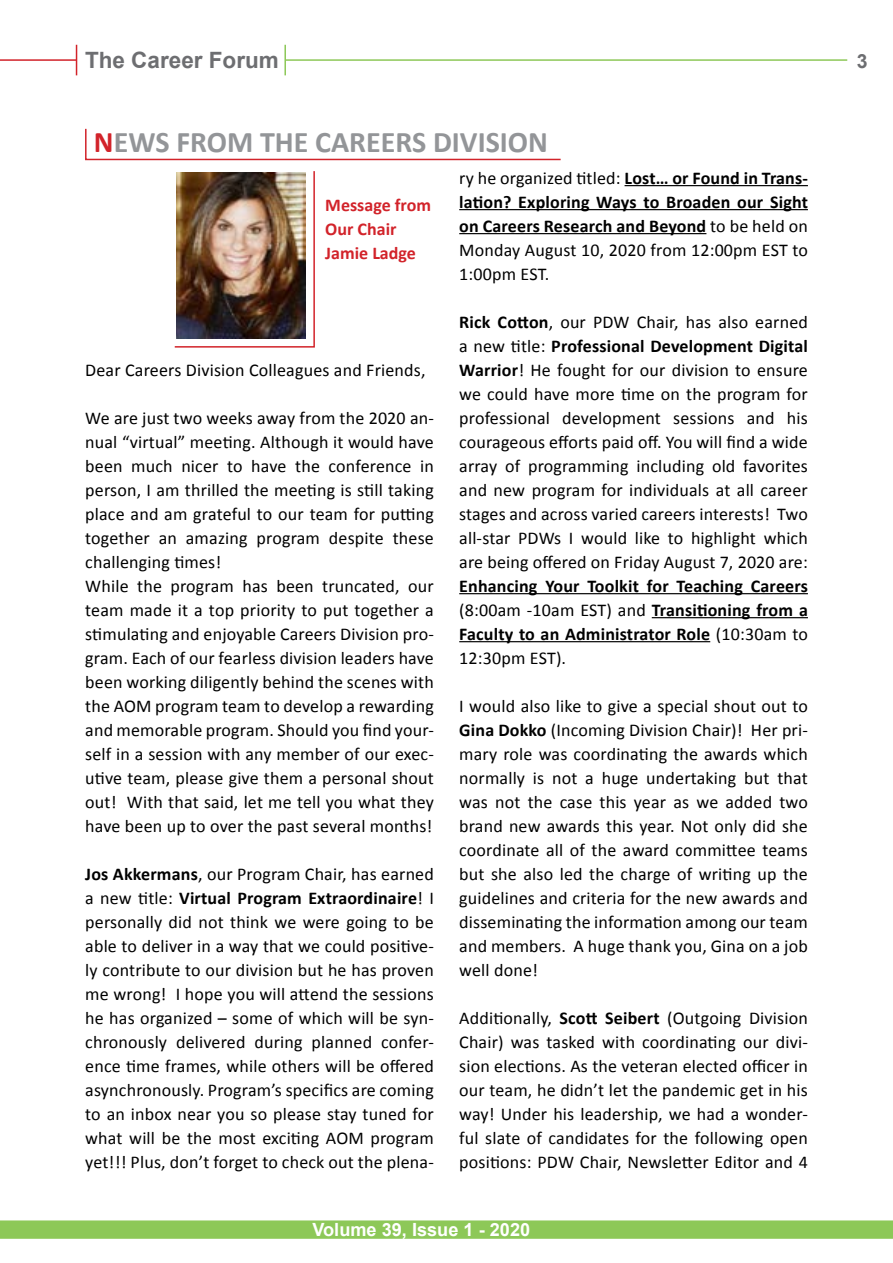
<style>
.page{position:relative;width:893px;height:1263px;background:#fff}
.page>*{position:absolute;margin:0;border:0;box-sizing:border-box;transform-origin:0 0}
.t1{font:700 30px "Calibri";color:#939598}
.t2{font:700 22.5px "Arial";color:#6d6e71}
.t3{font:700 19.5px "Arial";color:#6d6e71}
.t4{font:700 18.15px "Arial";color:#fff}
.t5{font:18px/24px "Calibri";letter-spacing:.01em;color:#000;text-align:justify}
.t6{font:700 18px/24px "Calibri";letter-spacing:.01em;color:#000;text-align:justify}
.t7{font:700 18px/24px "Calibri";color:#d2232a}
.s1{color:#d2232a}
.s2{font-weight:700}
.s3{font-weight:400}
</style>
<div class="page">
<hr style="left:0;top:59px;width:77px;height:2px;background:#d2232a">
<hr style="left:285px;top:59px;width:562px;height:2px;background:#8dc858">
<hr style="left:76px;top:45px;width:1px;height:30px;background:#d2232a">
<hr style="left:284px;top:45px;width:2px;height:30px;background:#8dc858">
<div style="left:0;top:1220px;width:893px;height:19px;background:#8dc858;border:2px solid #8dc858"></div>
<hr style="left:625px;top:185px;width:183px;height:1px;background:#000">
<hr style="left:459px;top:209px;width:349px;height:1px;background:#000">
<hr style="left:459px;top:233px;width:247px;height:1px;background:#000">
<hr style="left:459px;top:593px;width:349px;height:1px;background:#000">
<hr style="left:652px;top:617px;width:156px;height:1px;background:#000">
<hr style="left:459px;top:641px;width:251px;height:1px;background:#000">
<svg style="left:174px;top:171px;width:141px;height:177px"></svg>
<img style="left:176px;top:173px;width:129px;height:165px">
<svg style="left:85px;top:128px;width:476px;height:33px"></svg>
<p class="t2" style="left:85px;top:45px;width:195px">The Career Forum</p>
<p class="t3" style="left:857px;top:48px;width:12px">3</p>
<h1 class="t1" style="left:94px;top:123px;width:455px"><span class="s1">N</span>EWS FROM THE CAREERS DIVISION</h1>
<p class="t7" style="left:325px;top:193px;width:107px">Message from<br>Our Chair<br>Jamie Ladge</p>
<p class="t5" style="left:85px;top:358px;width:342px">Dear Careers Division Colleagues and Friends,</p>
<p class="t5" style="left:85px;top:406px;width:350px;text-align:left">We are just two weeks away from the 2020 an&shy;nual “virtual” meeting. Although it would have been much nicer to have the conference in person, I am thrilled the meeting is still taking place and am grateful to our team for putting together an amazing program despite these challenging times!<br>While the program has been truncated, our team made it a top priority to put together a stimulating and enjoyable Careers Division pro&shy;gram. Each of our fearless division leaders have been working diligently behind the scenes with the AOM program team to develop a rewarding and memorable program. Should you find your&shy;self in a session with any member of our exec&shy;utive team, please give them a personal shout out! With that said, let me tell you what they have been up to over the past several months!</p>
<p class="t5" style="left:85px;top:862px;width:350px"><span class="s2">Jos Akkermans</span>, our Program Chair, has earned a new title: <span class="s2">Virtual Program Extraordinaire</span>! I personally did not think we were going to be able to deliver in a way that we could positive&shy;ly contribute to our division but he has proven me wrong! I hope you will attend the sessions he has organized – some of which will be syn&shy;chronously delivered during planned confer&shy;ence time frames, while others will be offered asynchronously. Program’s specifics are coming to an inbox near you so please stay tuned for what will be the most exciting AOM program yet!!! Plus, don’t forget to check out the plena-</p>
<p class="t6" style="left:459px;top:166px;width:350px"><span class="s3">ry he organized titled:</span> Lost… or Found in Trans&shy;lation? Exploring Ways to Broaden our Sight on Careers Research and Beyond <span class="s3">to be held on Monday August 10, 2020 from 12:00pm EST to 1:00pm EST.</span></p>
<p class="t5" style="left:459px;top:310px;width:350px"><span class="s2">Rick Cotton</span>, our PDW Chair, has also earned a new title: <span class="s2">Professional Development Digital Warrior</span>! He fought for our division to ensure we could have more time on the program for professional development sessions and his courageous efforts paid off. You will find a wide array of programming including old favorites and new program for individuals at all career stages and across varied careers interests! Two all-star PDWs I would like to highlight which are being offered on Friday August 7, 2020 are:</p>
<p class="t6" style="left:459px;top:574px;width:350px">Enhancing Your Toolkit for Teaching Careers <span class="s3">(8:00am -10am EST) and</span> Transitioning from a Faculty to an Administrator Role <span class="s3">(10:30am to 12:30pm EST).</span></p>
<p class="t5" style="left:459px;top:694px;width:350px">I would also like to give a special shout out to <span class="s2">Gina Dokko</span> (Incoming Division Chair)! Her pri&shy;mary role was coordinating the awards which normally is not a huge undertaking but that was not the case this year as we added two brand new awards this year. Not only did she coordinate all of the award committee teams but she also led the charge of writing up the guidelines and criteria for the new awards and disseminating the information among our team and members. A huge thank you, Gina on a job well done!</p>
<p class="t5" style="left:459px;top:1006px;width:350px">Additionally, <span class="s2">Scott Seibert</span> (Outgoing Division Chair) was tasked with coordinating our divi&shy;sion elections. As the veteran elected officer in our team, he didn’t let the pandemic get in his way! Under his leadership, we had a wonder&shy;ful slate of candidates for the following open positions: PDW Chair, Newsletter Editor and 4</p>
<p class="t4" style="left:312px;top:1218px;width:219px">Volume 39, Issue 1 - 2020</p>
</div>
